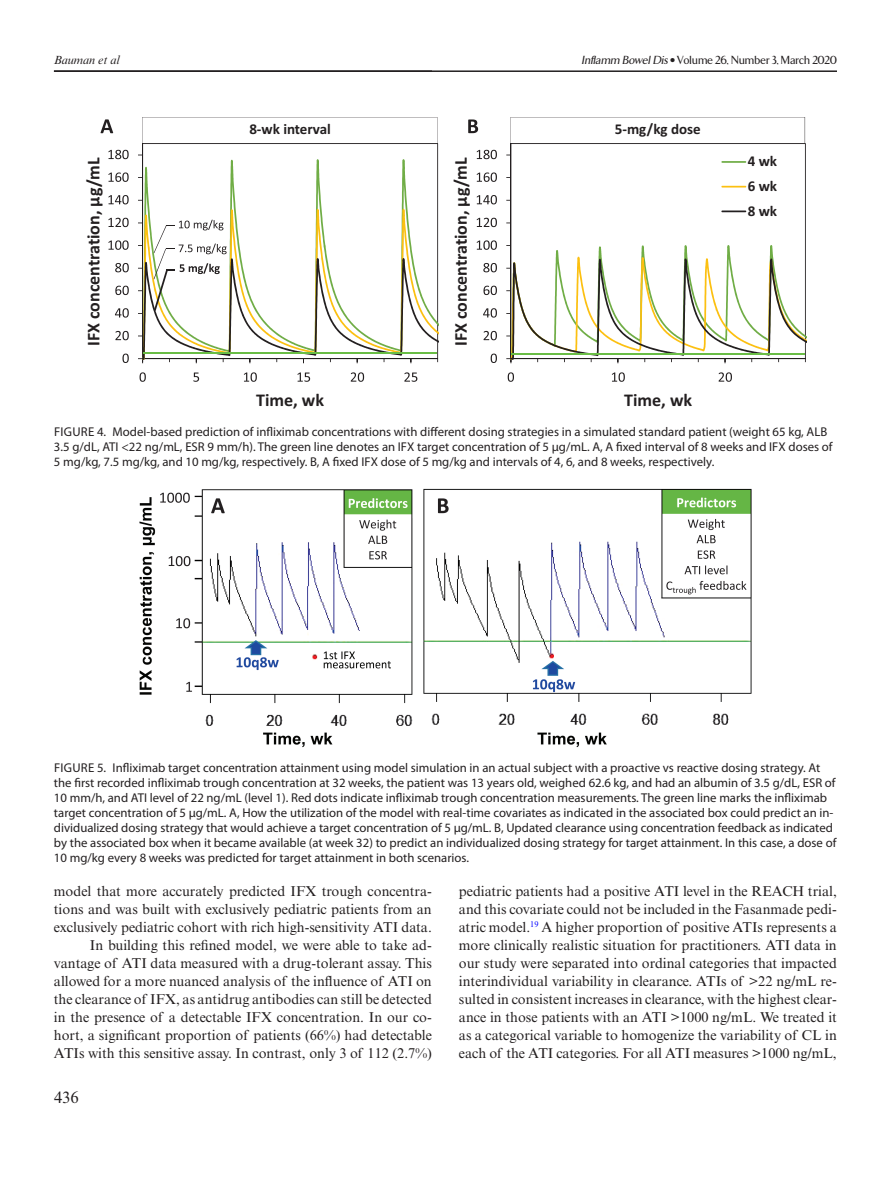
<style>
.page{position:relative;width:891px;height:1188px;background:#fff}
.page>*{position:absolute;margin:0;border:0;box-sizing:border-box;transform-origin:0 0}
.t1{font:700 18px "Calibri";color:#231f20}
.t2{font:16.5px "Times New Roman MT Std";color:#231f20}
.t3{font:700 15px/24.8px "Calibri";color:#231f20;text-align:justify}
.t4{font:14.25px/18px "Times New Roman MT Std";color:#231f20;text-align:right}
.t5{font:12.75px/15px "Myriad Pro";color:#231f20}
.t6{font:500 12px "TF Arrow";color:#231f20}
.t7{font:italic 12px "Times New Roman MT Std";color:#231f20}
.s1{font-style:italic}
</style>
<div class="page">
<hr style="left:54px;top:70px;width:783px;height:2px;background:#231f20">
<hr style="left:142px;top:144px;width:1px;height:215px;background:#231f20">
<svg style="left:143px;top:159px;width:296px;height:50px"></svg>
<svg style="left:143px;top:209px;width:296px;height:11px"></svg>
<svg style="left:122px;top:354px;width:7px;height:9px"></svg>
<svg style="left:115px;top:331px;width:14px;height:9px"></svg>
<svg style="left:115px;top:308px;width:14px;height:10px"></svg>
<svg style="left:115px;top:286px;width:14px;height:9px"></svg>
<svg style="left:115px;top:263px;width:14px;height:9px"></svg>
<svg style="left:108px;top:240px;width:21px;height:10px"></svg>
<svg style="left:108px;top:218px;width:21px;height:9px"></svg>
<svg style="left:108px;top:195px;width:21px;height:9px"></svg>
<svg style="left:108px;top:172px;width:21px;height:10px"></svg>
<svg style="left:108px;top:150px;width:21px;height:9px"></svg>
<svg style="left:140px;top:372px;width:277px;height:10px"></svg>
<svg style="left:138px;top:220px;width:301px;height:143px"></svg>
<hr style="left:511px;top:144px;width:1px;height:215px;background:#231f20">
<svg style="left:506px;top:245px;width:300px;height:118px"></svg>
<svg style="left:491px;top:354px;width:6px;height:9px"></svg>
<svg style="left:484px;top:331px;width:13px;height:9px"></svg>
<svg style="left:483px;top:308px;width:14px;height:10px"></svg>
<svg style="left:484px;top:286px;width:13px;height:9px"></svg>
<svg style="left:483px;top:263px;width:14px;height:9px"></svg>
<svg style="left:477px;top:240px;width:20px;height:10px"></svg>
<svg style="left:477px;top:218px;width:20px;height:9px"></svg>
<svg style="left:477px;top:195px;width:20px;height:9px"></svg>
<svg style="left:477px;top:172px;width:20px;height:10px"></svg>
<svg style="left:477px;top:150px;width:20px;height:9px"></svg>
<svg style="left:508px;top:372px;width:224px;height:10px"></svg>
<hr style="left:721px;top:161px;width:25px;height:2px;background:#70ad46">
<hr style="left:721px;top:186px;width:25px;height:2px;background:#fcc011">
<svg style="left:721px;top:211px;width:25px;height:1px"></svg>
<svg style="left:101px;top:117px;width:377px;height:27px"></svg>
<svg style="left:511px;top:117px;width:294px;height:27px"></svg>
<hr style="left:512px;top:353px;width:293px;height:2px;background:#69bd45">
<img style="left:139px;top:489px;width:613px;height:259px">
<p class="t7" style="left:54px;top:54px;width:67px">Bauman et al</p>
<p class="t6" style="left:582px;top:54px;width:257px"><span class="s1">Inflamm BowelDis</span>• Volume 26, Number 3, March 2020</p>
<p class="t3" style="left:249px;top:116px;width:83px">8-wk interval</p>
<p class="t3" style="left:615px;top:116px;width:87px">5-mg/kg dose</p>
<h1 class="t1" style="left:82px;top:346px;width:190px;rotate:-90deg">IFX concentration, μg/mL</h1>
<h1 class="t1" style="left:450px;top:346px;width:190px;rotate:-90deg">IFX concentration, μg/mL</h1>
<p class="t3" style="left:748px;top:148px;width:31px">4 wk 6 wk 8 wk</p>
<h1 class="t1" style="left:256px;top:389px;width:69px">Time, wk</h1>
<h1 class="t1" style="left:624px;top:389px;width:69px">Time, wk</h1>
<p class="t5" style="left:54px;top:424px;width:780px">FIGURE 4. Model-based prediction of infliximab concentrations with different dosing strategies in a simulated standard patient (weight 65 kg, ALB<br>3.5 g/dL, ATI &lt;22 ng/mL, ESR 9 mm/h). The green line denotes an IFX target concentration of 5 µg/mL. A, A fixed interval of 8 weeks and IFX doses of<br>5 mg/kg, 7.5 mg/kg, and 10 mg/kg, respectively. B, A fixed IFX dose of 5 mg/kg and intervals of 4, 6, and 8 weeks, respectively.</p>
<p class="t5" style="left:54px;top:760px;width:784px">FIGURE 5. Infliximab target concentration attainment using model simulation in an actual subject with a proactive vs reactive dosing strategy. At the first recorded infliximab trough concentration at 32 weeks, the patient was 13 years old, weighed 62.6 kg, and had an albumin of 3.5 g/dL, ESR of 10 mm/h, and ATI level of 22 ng/mL (level 1). Red dots indicate infliximab trough concentration measurements. The green line marks the infliximab target concentration of 5 µg/mL. A, How the utilization of the model with real-time covariates as indicated in the associated box could predict an in&shy;dividualized dosing strategy that would achieve a target concentration of 5 µg/mL. B, Updated clearance using concentration feedback as indicated by the associated box when it became available (at week 32) to predict an individualized dosing strategy for target attainment. In this case, a dose of 10 mg/kg every 8 weeks was predicted for target attainment in both scenarios.</p>
<p class="t4" style="left:54px;top:882px;width:380px">model that more accurately predicted IFX trough concentra&shy;tions and was built with exclusively pediatric patients from an exclusively pediatric cohort with rich high-sensitivity ATI data.<br>In building this refined model, we were able to take ad&shy;vantage of ATI data measured with a drug-tolerant assay. This allowed for a more nuanced analysis of the influence of ATI on the clearance of IFX, as antidrug antibodies can still be detected in the presence of a detectable IFX concentration. In our co&shy;hort, a significant proportion of patients (66%) had detectable ATIs with this sensitive assay. In contrast, only 3 of 112 (2.7%)</p>
<p class="t4" style="left:459px;top:882px;width:380px;text-align:justify">pediatric patients had a positive ATI level in the REACH trial, and this covariate could not be included in the Fasanmade pedi&shy;atric model.<sup>19</sup> A higher proportion of positive ATIs represents a more clinically realistic situation for practitioners. ATI data in our study were separated into ordinal categories that impacted interindividual variability in clearance. ATIs of &gt;22 ng/mL re&shy;sulted in consistent increases in clearance, with the highest clear&shy;ance in those patients with an ATI &gt;1000 ng/mL. We treated it as a categorical variable to homogenize the variability of CL in each of the ATI categories. For all ATI measures &gt;1000 ng/mL,</p>
<p class="t2" style="left:54px;top:1088px;width:26px">436</p>
</div>
